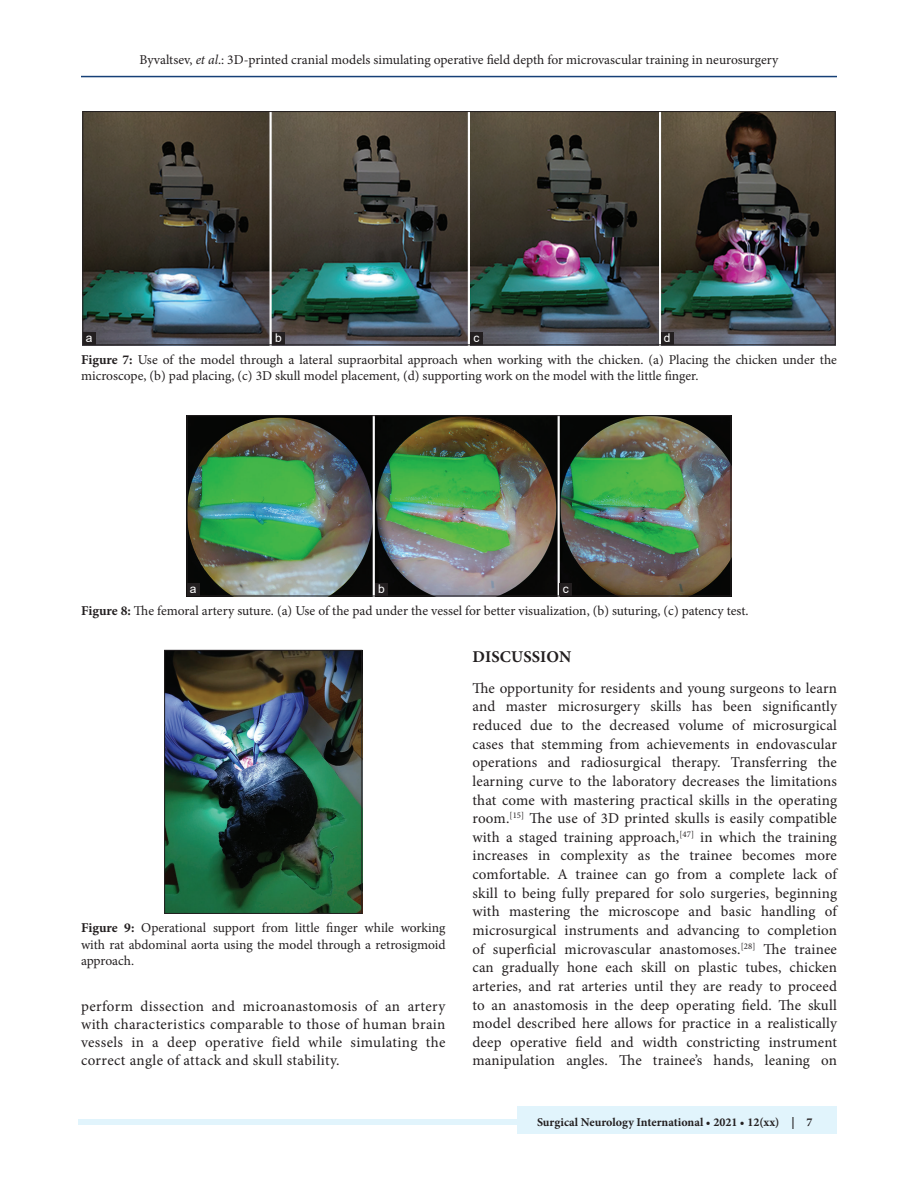
<style>
.page{position:relative;width:918px;height:1188px;background:#fff}
.page>*{position:absolute;margin:0;border:0;box-sizing:border-box;transform-origin:0 0}
.t1{font:700 16.5px "Minion Pro";letter-spacing:.01em;color:#231f20}
.TX{font:15px/18.6px "Minion Pro";letter-spacing:.015em;color:#231f20;text-align:justify}
.FGC{font:13.5px/16.5px "Minion Pro";color:#231f20;text-align:justify}
.t2{font:700 12px "Minion Pro";color:#231f20}
.LABEL{font:12px "Arial";color:#fff}
.s1{font-style:italic}
.s2{font-weight:700}
</style>
<div class="page">
<hr style="left:81px;top:76px;width:756px;height:1px;background:#164077">
<div style="left:78px;top:1119px;width:756px;height:6px;background:#e1f4fc"></div>
<div style="left:518px;top:1106px;width:319px;height:28px;background:#e1f4fc"></div>
<img style="left:166px;top:652px;width:194px;height:260px">
<div style="left:164px;top:650px;width:198px;height:264px;border:1px solid #231f20"></div>
<img style="left:85px;top:113px;width:748px;height:230px">
<div style="left:83px;top:111px;width:752px;height:234px;border:1px solid #231f20"></div>
<div style="left:83px;top:332px;width:13px;height:13px;background:#231f20"></div>
<div style="left:272px;top:332px;width:13px;height:13px;background:#231f20"></div>
<div style="left:470px;top:332px;width:13px;height:13px;background:#231f20"></div>
<div style="left:661px;top:332px;width:13px;height:13px;background:#231f20"></div>
<img style="left:189px;top:417px;width:540px;height:177px">
<div style="left:187px;top:415px;width:544px;height:181px;border:1px solid #231f20"></div>
<div style="left:187px;top:583px;width:13px;height:13px;background:#231f20"></div>
<div style="left:375px;top:583px;width:13px;height:13px;background:#231f20"></div>
<div style="left:559px;top:584px;width:13px;height:12px;background:#231f20"></div>
<p class="FGC" style="left:140px;top:51px;width:640px">Byvaltsev, <span class="s1">et al</span>.: 3D-printed cranial models simulating operative field depth for microvascular training in neurosurgery</p>
<p class="LABEL" style="left:86px;top:329px;width:8px">a</p>
<p class="LABEL" style="left:275px;top:329px;width:8px">b</p>
<p class="LABEL" style="left:473px;top:329px;width:7px">c</p>
<p class="LABEL" style="left:664px;top:329px;width:8px">d</p>
<p class="FGC" style="left:81px;top:351px;width:757px"><span class="s2">Figure 7:</span> Use of the model through a lateral supraorbital approach when working with the chicken. (a) Placing the chicken under the microscope, (b) pad placing, (c) 3D skull model placement, (d) supporting work on the model with the little finger.</p>
<p class="LABEL" style="left:190px;top:581px;width:8px">a</p>
<p class="LABEL" style="left:378px;top:581px;width:8px">b</p>
<p class="LABEL" style="left:563px;top:581px;width:7px">c</p>
<p class="FGC" style="left:81px;top:602px;width:669px"><span class="s2">Figure 8:</span> The femoral artery suture. (a) Use of the pad under the vessel for better visualization, (b) suturing, (c) patency test.</p>
<p class="FGC" style="left:81px;top:920px;width:366px"><span class="s2">Figure 9:</span> Operational support from little finger while working with rat abdominal aorta using the model through a retrosigmoid approach.</p>
<p class="TX" style="left:81px;top:998px;width:366px;line-height:18px">perform dissection and microanastomosis of an artery with characteristics comparable to those of human brain vessels in a deep operative field while simulating the correct angle of attack and skull stability.</p>
<h1 class="t1" style="left:473px;top:645px;width:100px">DISCUSSION</h1>
<p class="TX" style="left:472px;top:679px;width:366px">The opportunity for residents and young surgeons to learn and master microsurgery skills has been significantly reduced due to the decreased volume of microsurgical cases that stemming from achievements in endovascular operations and radiosurgical therapy. Transferring the learning curve to the laboratory decreases the limitations that come with mastering practical skills in the operating room.<sup>[15]</sup> The use of 3D printed skulls is easily compatible with a staged training approach,<sup>[47]</sup> in which the training increases in complexity as the trainee becomes more comfortable. A trainee can go from a complete lack of skill to being fully prepared for solo surgeries, beginning with mastering the microscope and basic handling of microsurgical instruments and advancing to completion of superficial microvascular anastomoses.<sup>[28]</sup> The trainee can gradually hone each skill on plastic tubes, chicken arteries, and rat arteries until they are ready to proceed to an anastomosis in the deep operating field. The skull model described here allows for practice in a realistically deep operative field and width constricting instrument manipulation angles. The trainee’s hands, leaning on</p>
<p class="t2" style="left:537px;top:1113px;width:277px">Surgical Neurology International • 2021 • 12(xx) | 7</p>
</div>
